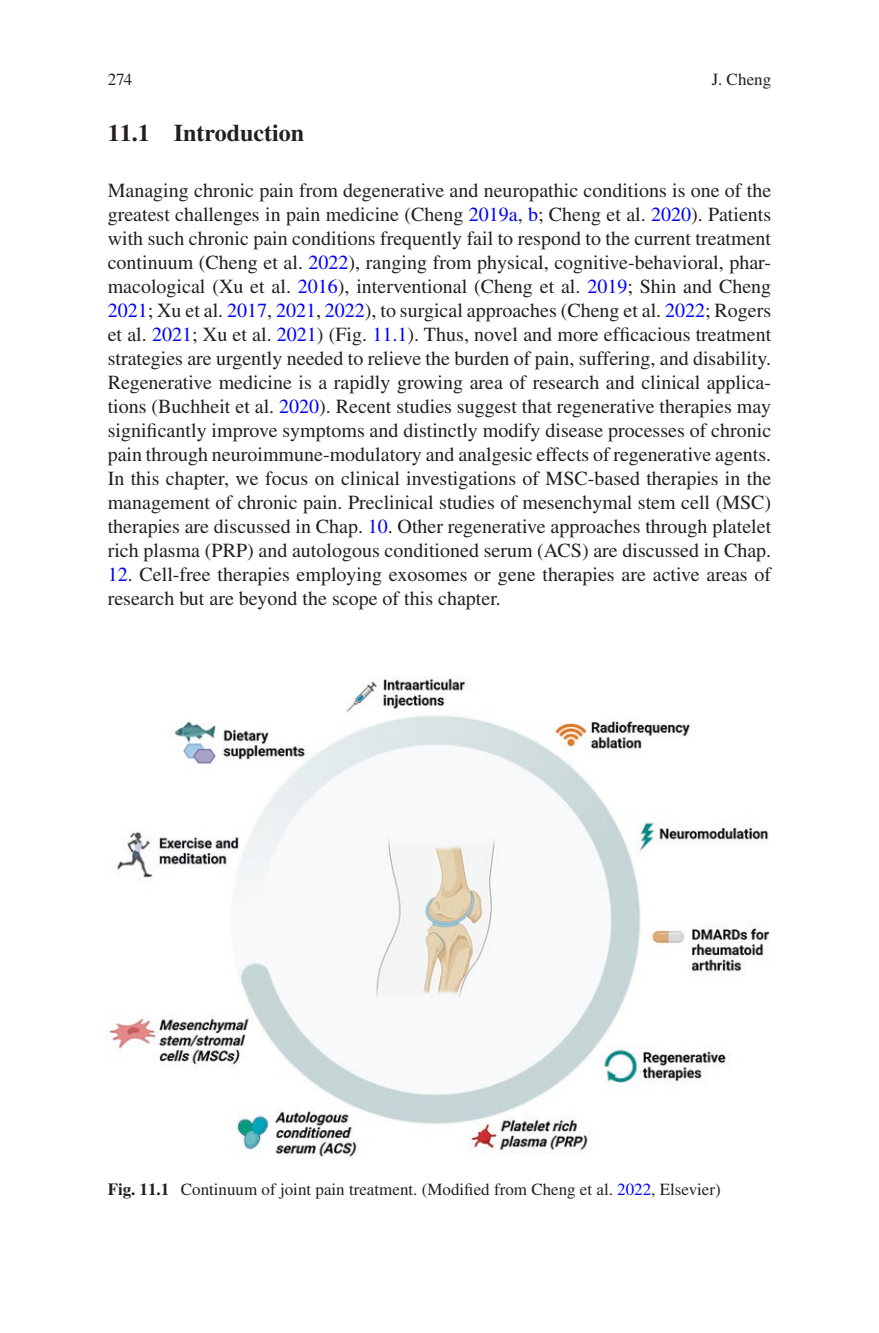
<style>
.page{position:relative;width:879px;height:1333px;background:#fff}
.page>*{position:absolute;margin:0;border:0;box-sizing:border-box;transform-origin:0 0}
._1_hd{font:700 24px "Times LT Std";color:#231f20}
.Text_flush{font:20px/24px "Times LT Std";color:#231f20;text-align:justify}
.t1{font:17px "Times LT Std";color:#231f20}
.s1{color:#00f}
.s2{font-weight:700}
</style>
<div class="page">
<img style="left:108px;top:676px;width:662px;height:482px">
<p class="t1" style="left:108px;top:70px;width:26px">274</p>
<h2 class="_1_hd" style="left:108px;top:118px;width:198px">11.1 Introduction</h2>
<p class="t1" style="left:712px;top:70px;width:61px">J. Cheng</p>
<p class="Text_flush" style="left:108px;top:178px;width:665px">Managing chronic pain from degenerative and neuropathic conditions is one of the greatest challenges in pain medicine (Cheng <span class="s1">2019a</span>, <span class="s1">b</span>; Cheng et al. <span class="s1">2020</span>). Patients with such chronic pain conditions frequently fail to respond to the current treatment continuum (Cheng et al. <span class="s1">2022</span>), ranging from physical, cognitive-behavioral, phar&shy;macological (Xu et al. <span class="s1">2016</span>), interventional (Cheng et al. <span class="s1">2019</span>; Shin and Cheng <span class="s1">2021</span>; Xu et al. <span class="s1">2017</span>, <span class="s1">2021</span>, <span class="s1">2022</span>), to surgical approaches (Cheng et al. <span class="s1">2022</span>; Rogers et al. <span class="s1">2021</span>; Xu et al. <span class="s1">2021</span>) (Fig. <span class="s1">11.1</span>). Thus, novel and more efficacious treatment strategies are urgently needed to relieve the burden of pain, suffering, and disability.<br>Regenerative medicine is a rapidly growing area of research and clinical applica&shy;tions (Buchheit et al. <span class="s1">2020</span>). Recent studies suggest that regenerative therapies may significantly improve symptoms and distinctly modify disease processes of chronic pain through neuroimmune-modulatory and analgesic effects of regenerative agents.<br>In this chapter, we focus on clinical investigations of MSC-based therapies in the management of chronic pain. Preclinical studies of mesenchymal stem cell (MSC) therapies are discussed in Chap. <span class="s1">10</span>. Other regenerative approaches through platelet rich plasma (PRP) and autologous conditioned serum (ACS) are discussed in Chap.</p>
<p class="Text_flush" style="left:108px;top:562px;width:665px"><span class="s1">12</span>. Cell-free therapies employing exosomes or gene therapies are active areas of research but are beyond the scope of this chapter.</p>
<p class="t1" style="left:108px;top:1179px;width:614px"><span class="s2">Fig. 11.1</span> Continuum of joint pain treatment. (Modified from Cheng et al. <span class="s1">2022</span>, Elsevier)</p>
</div>
